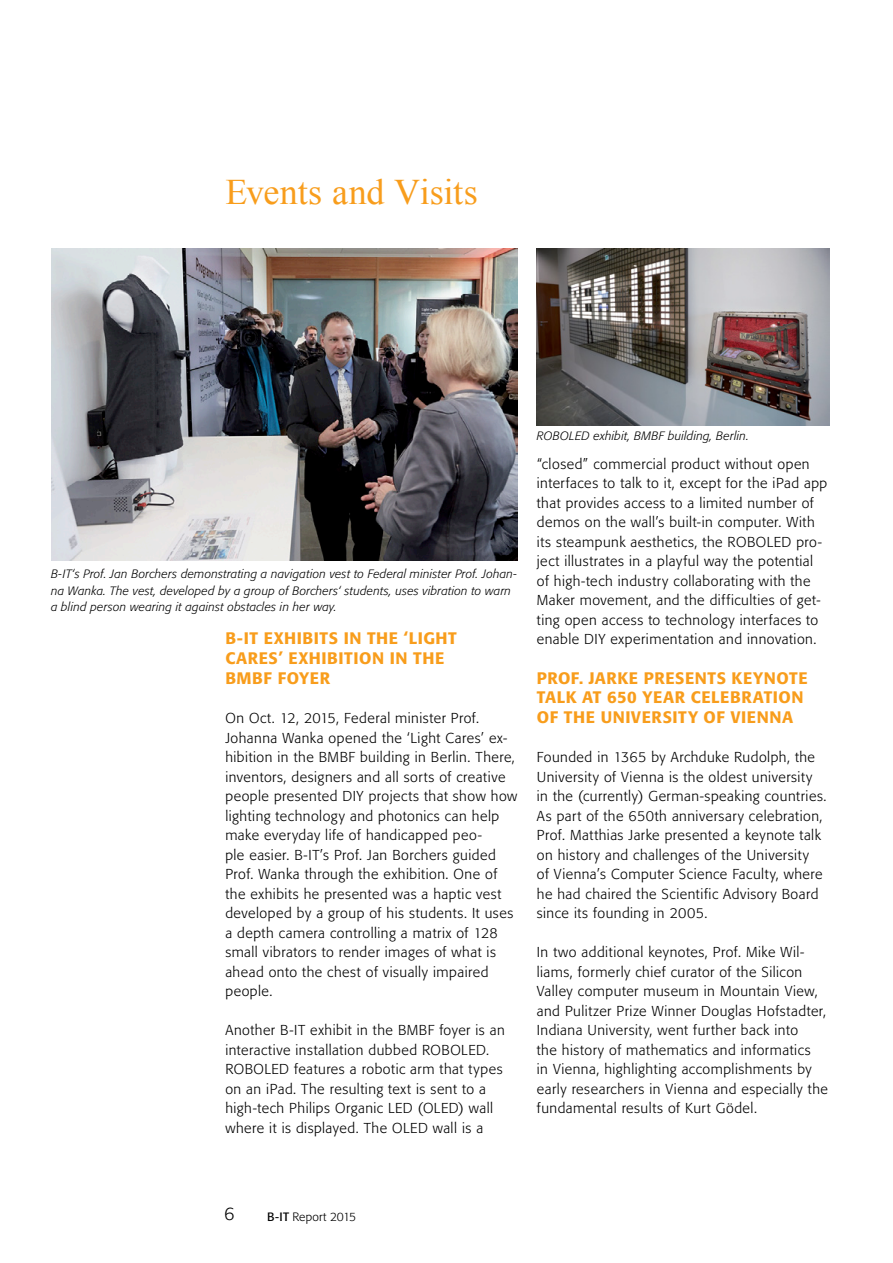
<style>
.page{position:relative;width:893px;height:1263px;background:#fff}
.page>*{position:absolute;margin:0;border:0;box-sizing:border-box;transform-origin:0 0}
.t1{font:36px "Times New Roman";letter-spacing:-.005em;color:#f89d1c}
.t2{font:300 18px "Formata BQ";color:#000}
.t3{font:500 16.5px/19.8px "Formata BQ";letter-spacing:.035em;color:#f89d1c}
.t4{font:300 14.25px/19.5px "Formata BQ";letter-spacing:.035em;color:#000}
.t5{font:italic 300 12px/16.5px "Formata BQ";letter-spacing:.02em;color:#000}
.t6{font:300 12px "Formata BQ";letter-spacing:.005em;color:#000}
.s1{font-weight:400}
</style>
<div class="page">
<img style="left:537px;top:249px;width:292px;height:176px">
<img style="left:51px;top:249px;width:467px;height:311px">
<h1 class="t1" style="left:225px;top:167px;width:254px">Events and Visits</h1>
<p class="t5" style="left:51px;top:566px;width:468px">B-IT‘s Prof. Jan Borchers demonstrating a navigation vest to Federal minister Prof. Johan&shy;na Wanka. The vest, developed by a group of Borchers‘ students, uses vibration to warn a blind person wearing it against obstacles in her way.</p>
<p class="t3" style="left:225px;top:629px;width:233px">B-IT EXHIBITS IN THE ‘LIGHT<br>CARES’ EXHIBITION IN THE<br>BMBF FOYER</p>
<p class="t4" style="left:225px;top:708px;width:293px">On Oct. 12, 2015, Federal minister Prof.<br>Johanna Wanka opened the ‘Light Cares’ ex&shy;hibition in the BMBF building in Berlin. There, inventors, designers and all sorts of creative people presented DIY projects that show how lighting technology and photonics can help make everyday life of handicapped peo-<br>ple easier. B-IT’s Prof. Jan Borchers guided Prof. Wanka through the exhibition. One of the exhibits he presented was a haptic vest developed by a group of his students. It uses a depth camera controlling a matrix of 128 small vibrators to render images of what is ahead onto the chest of visually impaired people.</p>
<p class="t4" style="left:225px;top:1020px;width:281px">Another B-IT exhibit in the BMBF foyer is an interactive installation dubbed ROBOLED.<br>ROBOLED features a robotic arm that types on an iPad. The resulting text is sent to a high-tech Philips Organic LED (OLED) wall where it is displayed. The OLED wall is a</p>
<p class="t5" style="left:537px;top:427px;width:214px">ROBOLED exhibit, BMBF building, Berlin.</p>
<p class="t4" style="left:537px;top:454px;width:292px">“closed” commercial product without open interfaces to talk to it, except for the iPad app that provides access to a limited number of demos on the wall’s built-in computer. With its steampunk aesthetics, the ROBOLED pro&shy;ject illustrates in a playful way the potential of high-tech industry collaborating with the Maker movement, and the difficulties of get&shy;ting open access to technology interfaces to enable DIY experimentation and innovation.</p>
<p class="t3" style="left:537px;top:668px;width:272px">PROF. JARKE PRESENTS KEYNOTE<br>TALK AT 650 YEAR CELEBRATION<br>OF THE UNIVERSITY OF VIENNA</p>
<p class="t4" style="left:537px;top:748px;width:291px">Founded in 1365 by Archduke Rudolph, the University of Vienna is the oldest university in the (currently) German-speaking countries.<br>As part of the 650th anniversary celebration, Prof. Matthias Jarke presented a keynote talk on history and challenges of the University<br>of Vienna’s Computer Science Faculty, where he had chaired the Scientific Advisory Board since its founding in 2005.</p>
<p class="t4" style="left:537px;top:943px;width:293px">In two additional keynotes, Prof. Mike Wil&shy;liams, formerly chief curator of the Silicon Valley computer museum in Mountain View, and Pulitzer Prize Winner Douglas Hofstadter, Indiana University, went further back into<br>the history of mathematics and informatics<br>in Vienna, highlighting accomplishments by early researchers in Vienna and especially the fundamental results of Kurt Gödel.</p>
<p class="t2" style="left:224px;top:1203px;width:12px">6</p>
<p class="t6" style="left:267px;top:1209px;width:91px"><span class="s1">B-IT</span> Report 2015</p>
</div>
